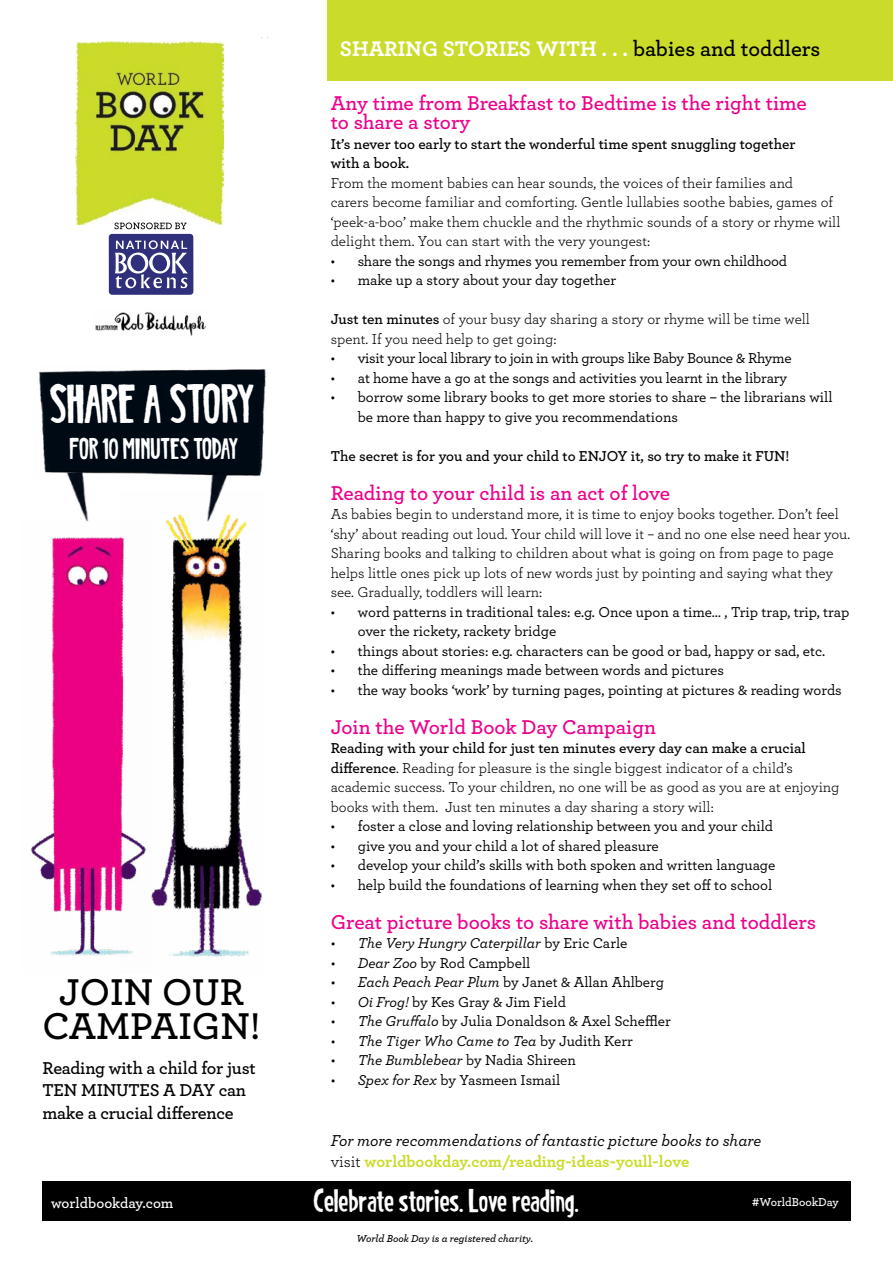
<style>
.page{position:relative;width:893px;height:1263px;background:#fff}
.page>*{position:absolute;margin:0;border:0;box-sizing:border-box;transform-origin:0 0}
.t1{font:48px "WBD19";color:#fff}
.t2{font:600 39.15px/33.9px "Archer";color:#000;text-align:center}
.t3{font:28.5px "WBD19";color:#fff}
.t4{font:25.95px "WBD19";color:#fff}
.t5{font:700 22.2px "Archer";color:#fff}
.t6{font:600 21px/19.5px "Archer";color:#ec008c}
.t7{font:600 18px/22.5px "Archer";letter-spacing:-.01em;color:#000}
.t8{font:italic 500 16.5px/21px "Archer";color:#000}
.t9{font:500 15px/19.5px "Archer";letter-spacing:-.005em;color:#000}
.t10{font:15px/19.5px "Archer";color:#000}
.t11{font:600 15px/19.5px "Archer";color:#000}
.t12{font:italic 500 15px "Archer";color:#000}
.t13{font:600 15px "Archer";color:#fff}
.t14{font:600 12px "Archer";color:#fff}
.t15{font:italic 600 10.5px "Archer";color:#000}
.s1{font-weight:600;color:#000}
.s2{font-weight:600}
.s3{font-style:normal}
.s4{font-style:italic}
.s5{font-weight:400;font-style:normal}
.s6{font-weight:700;font-style:normal;color:#cbdb2a}
</style>
<div class="page">
<img style="left:76px;top:41px;width:148px;height:184px">
<div style="left:327px;top:0;width:566px;height:81px;background:#cbdb2a"></div>
<div style="left:42px;top:1181px;width:808px;height:40px;background:#000"></div>
<div style="left:109px;top:234px;width:84px;height:61px;background:#2f2f7b;border-radius:3px"></div>
<svg style="left:115px;top:240px;width:73px;height:48px"></svg>
<svg style="left:114px;top:223px;width:73px;height:6px"></svg>
<img style="left:95px;top:312px;width:111px;height:24px">
<img style="left:38px;top:369px;width:228px;height:108px">
<img style="left:64px;top:465px;width:29px;height:56px">
<img style="left:30px;top:521px;width:91px;height:435px">
<img style="left:121px;top:514px;width:142px;height:443px">
<img style="left:202px;top:465px;width:28px;height:60px">
<h1 class="t1" style="left:49px;top:379px;width:206px">SHARE A STORY</h1>
<h3 class="t4" style="left:70px;top:435px;width:170px">FOR 10 MINUTES TODAY</h3>
<h2 class="t2" style="left:43px;top:973px;width:219px">JOIN OUR<br>CAMPAIGN!</h2>
<p class="t7" style="left:43px;top:1055px;width:215px">Reading with a child for just<br>TEN MINUTES A DAY can make a crucial difference</p>
<p class="t13" style="left:51px;top:1191px;width:124px">worldbookday.com</p>
<h3 class="t5" style="left:340px;top:31px;width:482px">SHARING STORIES WITH . . . <span class="s1">babies and toddlers</span></h3>
<h3 class="t6" style="left:331px;top:92px;width:478px">Any time from Breakfast to Bedtime is the right time to share a story</h3>
<p class="t11" style="left:331px;top:133px;width:466px">It’s never too early to start the wonderful time spent snuggling together with a book.</p>
<p class="t10" style="left:331px;top:172px;width:511px">From the moment babies can hear sounds, the voices of their families and<br>carers become familiar and comforting. Gentle lullabies soothe babies, games of ‘peek-a-boo’ make them chuckle and the rhythmic sounds of a story or rhyme will delight them. You can start with the very youngest:</p>
<p class="t9" style="left:331px;top:250px;width:458px">• share the songs and rhymes you remember from your own childhood</p>
<p class="t9" style="left:331px;top:270px;width:287px">• make up a story about your day together</p>
<p class="t10" style="left:331px;top:309px;width:481px"><span class="s2">Just ten minutes</span> of your busy day sharing a story or rhyme will be time well spent. If you need help to get going:</p>
<p class="t9" style="left:331px;top:348px;width:462px">• visit your local library to join in with groups like Baby Bounce &amp; Rhyme</p>
<p class="t9" style="left:331px;top:367px;width:458px">• at home have a go at the songs and activities you learnt in the library</p>
<p class="t9" style="left:358px;top:387px;width:476px;text-indent:-27px">• borrow some library books to get more stories to share – the librarians will be more than happy to give you recommendations</p>
<p class="t11" style="left:331px;top:445px;width:460px">The secret is for you and your child to ENJOY it, so try to make it FUN!</p>
<h3 class="t6" style="left:331px;top:482px;width:341px">Reading to your child is an act of love</h3>
<p class="t10" style="left:331px;top:504px;width:521px">As babies begin to understand more, it is time to enjoy books together. Don’t feel ‘shy’ about reading out loud. Your child will love it – and no one else need hear you.<br>Sharing books and talking to children about what is going on from page to page helps little ones pick up lots of new words just by pointing and saying what they see. Gradually, toddlers will learn:</p>
<p class="t9" style="left:358px;top:601px;width:493px;text-indent:-27px">• word patterns in traditional tales: e.g. Once upon a time… , Trip trap, trip, trap over the rickety, rackety bridge</p>
<p class="t9" style="left:331px;top:640px;width:496px">• things about stories: e.g. characters can be good or bad, happy or sad, etc.</p>
<p class="t9" style="left:331px;top:660px;width:395px">• the differing meanings made between words and pictures</p>
<p class="t9" style="left:331px;top:679px;width:512px">• the way books ‘work’ by turning pages, pointing at pictures &amp; reading words</p>
<h3 class="t6" style="left:331px;top:716px;width:327px">Join the World Book Day Campaign</h3>
<p class="t10" style="left:331px;top:738px;width:510px"><span class="s2">Reading with your child for just ten minutes every day can make a crucial difference</span>. Reading for pleasure is the single biggest indicator of a child’s academic success. To your children, no one will be as good as you are at enjoying books with them. Just ten minutes a day sharing a story will:</p>
<p class="t9" style="left:331px;top:816px;width:444px">• foster a close and loving relationship between you and your child</p>
<p class="t9" style="left:331px;top:835px;width:330px">• give you and your child a lot of shared pleasure</p>
<p class="t9" style="left:331px;top:855px;width:446px">• develop your child’s skills with both spoken and written language</p>
<p class="t9" style="left:331px;top:874px;width:443px">• help build the foundations of learning when they set off to school</p>
<h3 class="t6" style="left:331px;top:911px;width:487px">Great picture books to share with babies and toddlers</h3>
<p class="t12" style="left:331px;top:932px;width:298px">• The Very Hungry Caterpillar <span class="s3">by Eric Carle</span></p>
<p class="t9" style="left:331px;top:952px;width:201px"><span class="s4">• Dear Zoo</span> by Rod Campbell</p>
<p class="t9" style="left:331px;top:972px;width:335px"><span class="s4">• Each Peach Pear Plum</span> by Janet &amp; Allan Ahlberg</p>
<p class="t9" style="left:331px;top:991px;width:237px"><span class="s4">• Oi Frog!</span> by Kes Gray &amp; Jim Field</p>
<p class="t9" style="left:331px;top:1011px;width:342px"><span class="s4">• The Gruffalo</span> by Julia Donaldson &amp; Axel Scheffler</p>
<p class="t12" style="left:331px;top:1030px;width:304px">• The Tiger Who Came to Tea <span class="s3">by Judith Kerr</span></p>
<p class="t12" style="left:331px;top:1049px;width:247px">• The Bumblebear <span class="s3">by Nadia Shireen</span></p>
<p class="t9" style="left:331px;top:1069px;width:231px"><span class="s4">• Spex for Rex</span> by Yasmeen Ismail</p>
<p class="t8" style="left:331px;top:1129px;width:432px">For more recommendations of fantastic picture books to share <span class="s5">visit</span> <span class="s6">worldbookday.com/reading-ideas-youll-love</span></p>
<h3 class="t3" style="left:313px;top:1185px;width:267px">Celebrate stories. Love reading.</h3>
<p class="t14" style="left:752px;top:1193px;width:88px">#WorldBookDay</p>
<p class="t15" style="left:357px;top:1230px;width:178px">World Book Day is a registered charity.</p>
</div>
